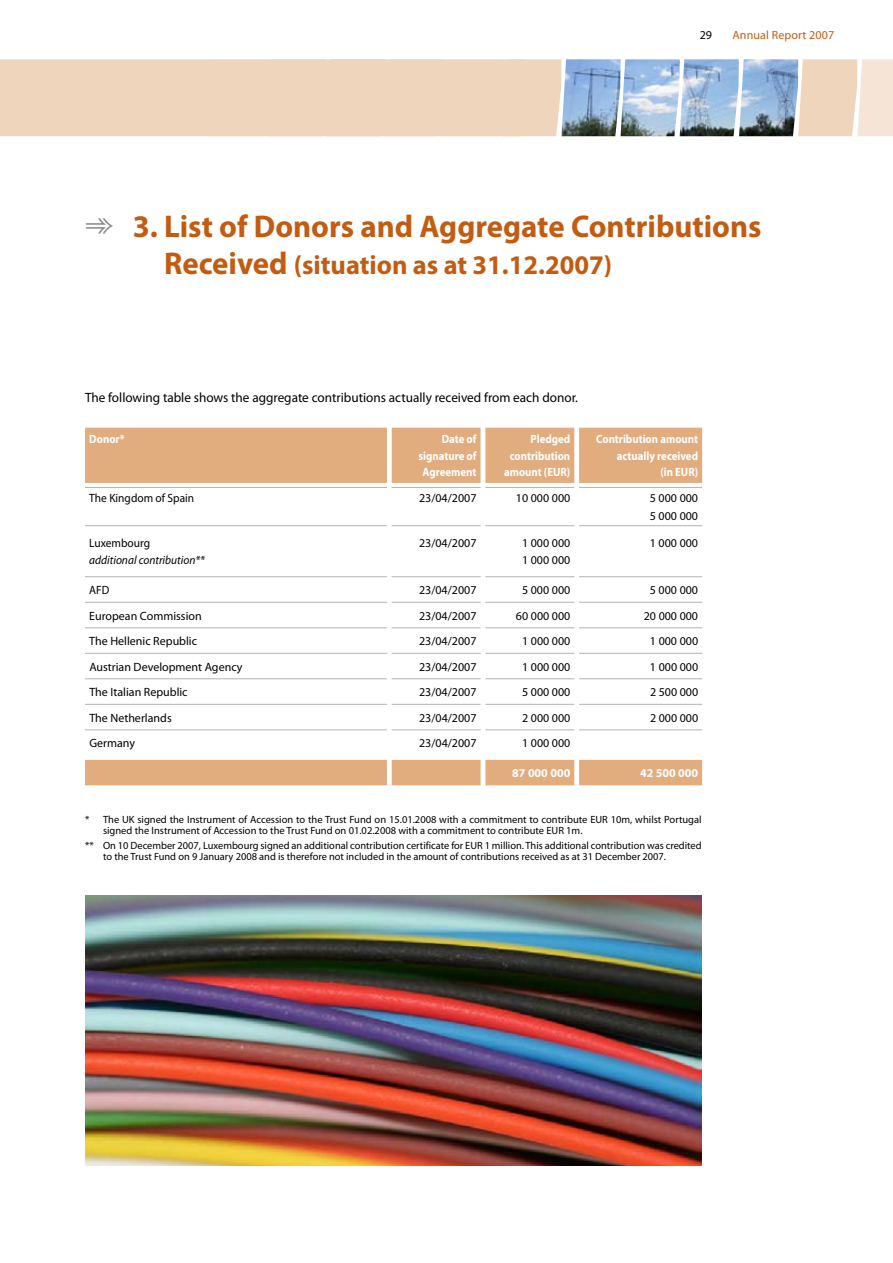
<style>
.page{position:relative;width:893px;height:1263px;background:#fff}
.page>*{position:absolute;margin:0;border:0;box-sizing:border-box;transform-origin:0 0}
.t1{font:700 31.5px "Myriad Pro";color:#c35c13}
.t2{font:700 27px "Myriad Pro";color:#c35c13}
.t3{font:13.5px "Myriad Pro";color:#000}
.t4{font:12px/18.9px "Myriad Pro";color:#000}
.t5{font:700 12px/16.5px "Myriad Pro";color:#fff;text-align:right;scale:.9 1}
.t6{font:12px "Myriad Pro";color:#000;scale:.95 1}
.t7{font:italic 12px "Myriad Pro";color:#000;scale:.95 1}
.t8{font:12px "Myriad Pro";letter-spacing:.01em;color:#c35c13}
.t9{font:700 12px "Myriad Pro";color:#fff}
.t10{font:10.5px/10.9px "Myriad Pro";color:#000}
.s1{color:#87888a}
.s2{font-size:31.5px}
</style>
<div class="page">
<img style="left:561px;top:59px;width:237px;height:77px">
<div style="left:0;top:59px;width:561px;height:77px;background:#f0d5bd"></div>
<svg style="left:798px;top:59px;width:95px;height:77px;background:#f3ddcb"></svg>
<svg style="left:85px;top:428px;width:302px;height:357px"></svg>
<div style="left:391px;top:428px;width:90px;height:357px;background:#e1ac7e"></div>
<svg style="left:485px;top:428px;width:218px;height:357px;background:#e2b186"></svg>
<svg style="left:391px;top:488px;width:311px;height:272px"></svg>
<hr style="left:85px;top:487px;width:302px;height:1px;background:#b1b3b4">
<hr style="left:579px;top:487px;width:123px;height:1px;background:#b1b3b4">
<hr style="left:85px;top:525px;width:302px;height:1px;background:#b1b3b4">
<hr style="left:391px;top:525px;width:90px;height:1px;background:#b1b3b4">
<hr style="left:485px;top:525px;width:90px;height:1px;background:#b1b3b4">
<hr style="left:579px;top:525px;width:123px;height:1px;background:#b1b3b4">
<hr style="left:85px;top:576px;width:302px;height:1px;background:#b1b3b4">
<hr style="left:85px;top:602px;width:302px;height:1px;background:#b1b3b4">
<hr style="left:85px;top:627px;width:302px;height:1px;background:#b1b3b4">
<hr style="left:85px;top:653px;width:302px;height:1px;background:#b1b3b4">
<hr style="left:85px;top:678px;width:302px;height:1px;background:#b1b3b4">
<hr style="left:85px;top:704px;width:302px;height:1px;background:#b1b3b4">
<hr style="left:85px;top:729px;width:302px;height:1px;background:#b1b3b4">
<hr style="left:391px;top:576px;width:90px;height:1px;background:#b1b3b4">
<hr style="left:485px;top:576px;width:90px;height:1px;background:#b1b3b4">
<hr style="left:579px;top:576px;width:123px;height:1px;background:#b1b3b4">
<hr style="left:391px;top:602px;width:90px;height:1px;background:#b1b3b4">
<hr style="left:485px;top:602px;width:90px;height:1px;background:#b1b3b4">
<hr style="left:579px;top:602px;width:123px;height:1px;background:#b1b3b4">
<hr style="left:391px;top:627px;width:90px;height:1px;background:#b1b3b4">
<hr style="left:485px;top:627px;width:90px;height:1px;background:#b1b3b4">
<hr style="left:579px;top:627px;width:123px;height:1px;background:#b1b3b4">
<hr style="left:391px;top:653px;width:90px;height:1px;background:#b1b3b4">
<hr style="left:485px;top:653px;width:90px;height:1px;background:#b1b3b4">
<hr style="left:579px;top:653px;width:123px;height:1px;background:#b1b3b4">
<hr style="left:391px;top:678px;width:90px;height:1px;background:#b1b3b4">
<hr style="left:485px;top:678px;width:90px;height:1px;background:#b1b3b4">
<hr style="left:579px;top:678px;width:123px;height:1px;background:#b1b3b4">
<hr style="left:391px;top:704px;width:90px;height:1px;background:#b1b3b4">
<hr style="left:485px;top:704px;width:90px;height:1px;background:#b1b3b4">
<hr style="left:579px;top:704px;width:123px;height:1px;background:#b1b3b4">
<hr style="left:391px;top:729px;width:90px;height:1px;background:#b1b3b4">
<hr style="left:485px;top:729px;width:90px;height:1px;background:#b1b3b4">
<hr style="left:579px;top:729px;width:123px;height:1px;background:#b1b3b4">
<svg style="left:702px;top:507px;width:1px;height:19px"></svg>
<svg style="left:481px;top:755px;width:4px;height:5px"></svg>
<svg style="left:391px;top:483px;width:188px;height:5px"></svg>
<svg style="left:575px;top:755px;width:4px;height:5px"></svg>
<img style="left:85px;top:896px;width:617px;height:269px">
<p class="t4" style="left:700px;top:25px;width:14px">29</p>
<p class="t8" style="left:732px;top:27px;width:103px">Annual Report 2007</p>
<h1 class="t1" style="left:85px;top:205px;width:678px"><span class="s1">➾</span> 3. List of Donors and Aggregate Contributions</h1>
<h2 class="t2" style="left:164px;top:248px;width:449px"><span class="s2">Received</span> (situation as at 31.12.2007)</h2>
<p class="t3" style="left:85px;top:389px;width:494px">The following table shows the aggregate contributions actually received from each donor.</p>
<p class="t5" style="left:89px;top:431px;width:41px">Donor*</p>
<p class="t5" style="left:418px;top:431px;width:66px">Date of signature of<br>Agreement</p>
<p class="t5" style="left:504px;top:431px;width:75px">Pledged contribution amount (EUR)</p>
<p class="t5" style="left:596px;top:431px;width:115px">Contribution amount actually received<br>(in EUR)</p>
<p class="t6" style="left:89px;top:490px;width:112px">The Kingdom of Spain</p>
<p class="t4" style="left:419px;top:488px;width:59px">23/04/2007</p>
<p class="t4" style="left:516px;top:488px;width:56px">10 000 000</p>
<p class="t4" style="left:650px;top:488px;width:50px">5 000 000<br>5 000 000</p>
<p class="t6" style="left:89px;top:536px;width:66px">Luxembourg</p>
<p class="t7" style="left:89px;top:552px;width:123px">additional contribution**</p>
<p class="t4" style="left:419px;top:534px;width:59px">23/04/2007</p>
<p class="t4" style="left:522px;top:535px;width:50px;line-height:16.5px">1 000 000<br>1 000 000</p>
<p class="t4" style="left:650px;top:534px;width:50px">1 000 000</p>
<p class="t6" style="left:89px;top:583px;width:23px">AFD</p>
<p class="t4" style="left:419px;top:580px;width:59px">23/04/2007</p>
<p class="t4" style="left:522px;top:580px;width:50px">5 000 000</p>
<p class="t4" style="left:650px;top:580px;width:50px">5 000 000</p>
<p class="t4" style="left:89px;top:606px;width:114px">European Commission</p>
<p class="t4" style="left:419px;top:606px;width:59px">23/04/2007</p>
<p class="t4" style="left:516px;top:606px;width:56px">60 000 000</p>
<p class="t4" style="left:644px;top:606px;width:56px">20 000 000</p>
<p class="t4" style="left:89px;top:631px;width:109px">The Hellenic Republic</p>
<p class="t4" style="left:419px;top:631px;width:59px">23/04/2007</p>
<p class="t4" style="left:522px;top:631px;width:50px">1 000 000</p>
<p class="t4" style="left:650px;top:631px;width:50px">1 000 000</p>
<p class="t4" style="left:89px;top:657px;width:155px">Austrian Development Agency</p>
<p class="t4" style="left:419px;top:657px;width:59px">23/04/2007</p>
<p class="t4" style="left:522px;top:657px;width:50px">1 000 000</p>
<p class="t4" style="left:650px;top:657px;width:50px">1 000 000</p>
<p class="t4" style="left:89px;top:682px;width:100px">The Italian Republic</p>
<p class="t4" style="left:419px;top:682px;width:59px">23/04/2007</p>
<p class="t4" style="left:522px;top:682px;width:50px">5 000 000</p>
<p class="t4" style="left:650px;top:682px;width:50px">2 500 000</p>
<p class="t4" style="left:89px;top:708px;width:84px">The Netherlands</p>
<p class="t4" style="left:419px;top:708px;width:59px">23/04/2007</p>
<p class="t4" style="left:522px;top:708px;width:50px">2 000 000</p>
<p class="t4" style="left:650px;top:708px;width:50px">2 000 000</p>
<p class="t4" style="left:89px;top:733px;width:47px">Germany</p>
<p class="t4" style="left:419px;top:733px;width:59px">23/04/2007</p>
<p class="t4" style="left:522px;top:733px;width:50px">1 000 000</p>
<p class="t9" style="left:512px;top:765px;width:60px">87 000 000</p>
<p class="t9" style="left:640px;top:765px;width:60px">42 500 000</p>
<p class="t10" style="left:103px;top:813px;width:600px;text-indent:-18px">* The UK signed the Instrument of Accession to the Trust Fund on 15.01.2008 with a commitment to contribute EUR 10m, whilst Portugal signed the Instrument of Accession to the Trust Fund on 01.02.2008 with a commitment to contribute EUR 1m.</p>
<p class="t10" style="left:103px;top:839px;width:600px;text-indent:-18px">** On 10 December 2007, Luxembourg signed an additional contribution certificate for EUR 1 million. This additional contribution was credited to the Trust Fund on 9 January 2008 and is therefore not included in the amount of contributions received as at 31 December 2007.</p>
</div>
